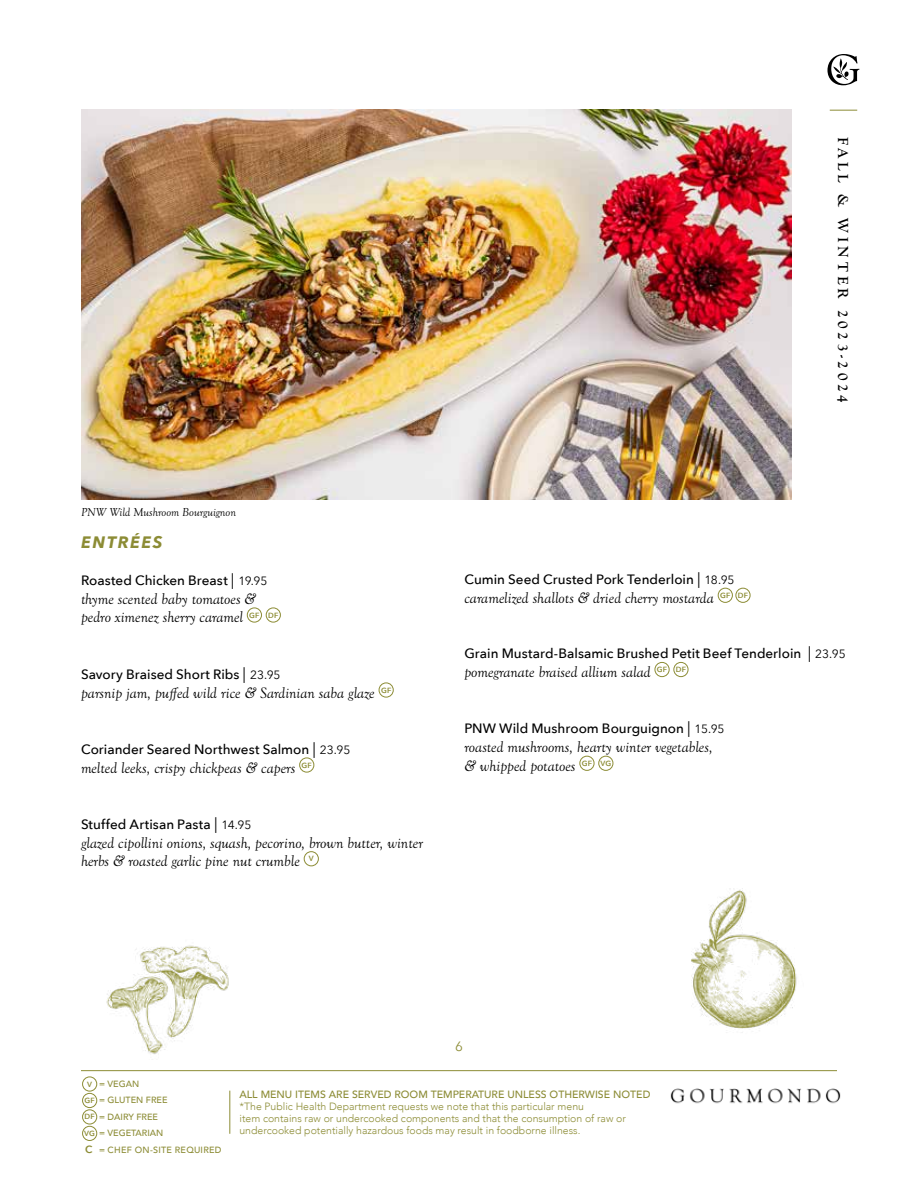
<style>
.page{position:relative;width:918px;height:1188px;background:#fff}
.page>*{position:absolute;margin:0;border:0;box-sizing:border-box;transform-origin:0 0}
.t1{font:italic 700 16.5px "Avenir Next";letter-spacing:.1em;color:#8c8c35}
.t2{font:italic 15.75px/18.8px "Goudy Old Sty";color:#000}
.t3{font:700 15px "Goudy Old Sty";letter-spacing:.25em;color:#000}
.t4{font:500 13.5px "Avenir Next";color:#000}
.t5{font:13.5px "Avenir Next";color:#8c8c35}
.t6{font:italic 12px "Goudy Old Sty";color:#000}
.t7{font:300 10.5px/12px "Avenir";color:#8c8c35}
.t8{font:500 10.5px "Avenir";color:#8c8c35}
.t9{font:600 10.5px "Avenir Next";color:#8c8c35}
.t10{font:500 9px/16.5px "Avenir";color:#8c8c35}
.t11{font:600 7.5px/16.5px "Avenir Next";color:#8c8c35;text-align:center}
.s1{font-weight:400;font-size:15.75px}
.s2{font-weight:400;font-size:12px}
</style>
<div class="page">
<svg style="left:827px;top:54px;width:33px;height:31px"></svg>
<svg style="left:830px;top:110px;width:27px;height:1px"></svg>
<div style="left:247px;top:608px;width:15px;height:15px;border:1px solid #8c8c35;border-radius:50%"></div>
<div style="left:266px;top:608px;width:15px;height:15px;border:1px solid #8c8c35;border-radius:50%"></div>
<div style="left:379px;top:683px;width:15px;height:15px;border:1px solid #8c8c35;border-radius:50%"></div>
<div style="left:299px;top:758px;width:15px;height:15px;border:1px solid #8c8c35;border-radius:50%"></div>
<div style="left:304px;top:851px;width:15px;height:15px;border:1px solid #8c8c35;border-radius:50%"></div>
<div style="left:718px;top:588px;width:15px;height:15px;border:1px solid #8c8c35;border-radius:50%"></div>
<div style="left:736px;top:588px;width:14px;height:15px;border:1px solid #8c8c35;border-radius:50%"></div>
<div style="left:655px;top:662px;width:15px;height:15px;border:1px solid #8c8c35;border-radius:50%"></div>
<div style="left:673px;top:662px;width:15px;height:15px;border:1px solid #8c8c35;border-radius:50%"></div>
<div style="left:579px;top:756px;width:15px;height:15px;border:1px solid #8c8c35;border-radius:50%"></div>
<div style="left:598px;top:756px;width:15px;height:15px;border:1px solid #8c8c35;border-radius:50%"></div>
<hr style="left:81px;top:1070px;width:756px;height:1px;background:#8c8c35">
<img style="left:691px;top:890px;width:106px;height:97px">
<img style="left:87px;top:945px;width:158px;height:127px">
<hr style="left:229px;top:1091px;width:1px;height:43px;background:#8c8c35">
<div style="left:82px;top:1077px;width:15px;height:14px;border:1px solid #8c8c35;border-radius:50%"></div>
<div style="left:82px;top:1093px;width:15px;height:15px;border:1px solid #8c8c35;border-radius:50%"></div>
<div style="left:82px;top:1109px;width:15px;height:15px;border:1px solid #8c8c35;border-radius:50%"></div>
<div style="left:82px;top:1126px;width:15px;height:15px;border:1px solid #8c8c35;border-radius:50%"></div>
<img style="left:647px;top:987px;width:194px;height:117px">
<img style="left:81px;top:110px;width:710px;height:389px">
<p class="t3" style="left:852px;top:137px;width:267px;rotate:90deg">FALL &amp; WINTER 2023-2024</p>
<p class="t6" style="left:81px;top:506px;width:157px">PNW Wild Mushroom Bourguignon</p>
<p class="t1" style="left:81px;top:527px;width:83px">ENTRÉES</p>
<p class="t4" style="left:81px;top:569px;width:188px">Roasted Chicken Breast <span class="s1">|</span> <span class="s2">19.95</span></p>
<p class="t2" style="left:81px;top:590px;width:199px">thyme scented baby tomatoes &amp; pedro ximenez sherry caramel <sup>GF</sup> <sup>DF</sup></p>
<p class="t4" style="left:81px;top:663px;width:201px">Savory Braised Short Ribs <span class="s1">|</span> <span class="s2">23.95</span></p>
<p class="t2" style="left:81px;top:683px;width:312px">parsnip jam, puffed wild rice &amp; Sardinian saba glaze <sup>GF</sup></p>
<p class="t4" style="left:81px;top:738px;width:271px">Coriander Seared Northwest Salmon <span class="s1">|</span> <span class="s2">23.95</span></p>
<p class="t2" style="left:81px;top:758px;width:232px">melted leeks, crispy chickpeas &amp; capers <sup>GF</sup></p>
<p class="t4" style="left:81px;top:813px;width:172px">Stuffed Artisan Pasta <span class="s1">|</span> <span class="s2">14.95</span></p>
<p class="t2" style="left:81px;top:833px;width:343px">glazed cipollini onions, squash, pecorino, brown butter, winter herbs &amp; roasted garlic pine nut crumble <sup>V</sup></p>
<p class="t4" style="left:464px;top:568px;width:272px">Cumin Seed Crusted Pork Tenderloin <span class="s1">|</span> <span class="s2">18.95</span></p>
<p class="t2" style="left:464px;top:589px;width:285px">caramelized shallots &amp; dried cherry mostarda <sup>GF</sup> <sup>DF</sup></p>
<p class="t4" style="left:464px;top:642px;width:383px">Grain Mustard-Balsamic Brushed Petit Beef Tenderloin <span class="s1">|</span> <span class="s2">23.95</span></p>
<p class="t2" style="left:464px;top:663px;width:223px">pomegranate braised allium salad <sup>GF</sup> <sup>DF</sup></p>
<p class="t4" style="left:464px;top:717px;width:262px">PNW Wild Mushroom Bourguignon <span class="s1">|</span> <span class="s2">15.95</span></p>
<p class="t2" style="left:464px;top:738px;width:250px">roasted mushrooms, hearty winter vegetables, &amp; whipped potatoes <sup>GF</sup> <sup>VG</sup></p>
<p class="t5" style="left:455px;top:1035px;width:9px">6</p>
<p class="t10" style="left:99px;top:1075px;width:124px">= VEGAN<br>= GLUTEN FREE<br>= DAIRY FREE<br>= VEGETARIAN<br>= CHEF ON-SITE REQUIRED</p>
<p class="t8" style="left:239px;top:1085px;width:412px">ALL MENU ITEMS ARE SERVED ROOM TEMPERATURE UNLESS OTHERWISE NOTED</p>
<p class="t11" style="left:84px;top:1076px;width:12px">V<br>GF<br>DF<br>VG</p>
<p class="t9" style="left:85px;top:1140px;width:9px">C</p>
<p class="t7" style="left:239px;top:1100px;width:388px">*The Public Health Department requests we note that this particular menu<br>item contains raw or undercooked components and that the consumption of raw or undercooked potentially hazardous foods may result in foodborne illness.</p>
</div>
